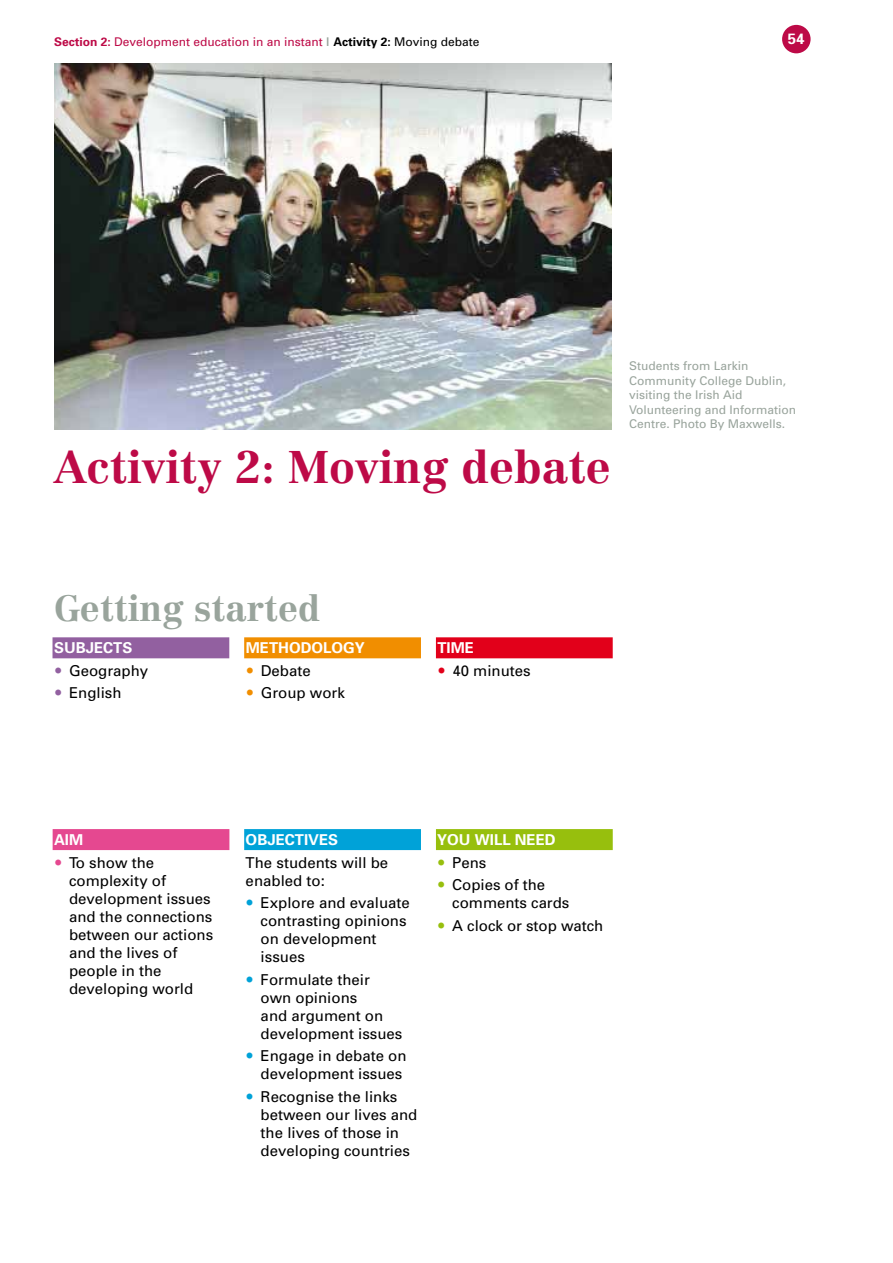
<style>
.page{position:relative;width:893px;height:1263px;background:#fff}
.page>*{position:absolute;margin:0;border:0;box-sizing:border-box;transform-origin:0 0}
.t1{font:700 45px "Centennial CE";color:#bd0a47}
.t2{font:700 36px "Centennial CE";color:#99a49c}
.t3{font:15px/18px "Univers";color:#000}
.t4{font:700 15px "Univers";color:#fff}
.t5{font:12px/14.4px "Univers";color:#99a49c}
.t6{font:12px "Univers";color:#bd0a47}
.s1{font-weight:700}
.s2{font-weight:900;color:#99a49c}
.s3{font-weight:700;color:#000}
.s4{color:#000}
</style>
<div class="page">
<div style="left:782px;top:25px;width:29px;height:28px;background:#bd0a47;border-radius:50%"></div>
<div style="left:436px;top:829px;width:177px;height:21px;background:#97bf0d"></div>
<div style="left:244px;top:829px;width:177px;height:21px;background:#00a2d8"></div>
<div style="left:436px;top:637px;width:177px;height:21px;background:#e2001a"></div>
<div style="left:244px;top:637px;width:177px;height:21px;background:#f18e00"></div>
<div style="left:53px;top:637px;width:176px;height:21px;background:#9260a0"></div>
<div style="left:53px;top:829px;width:176px;height:21px;background:#e54890"></div>
<img style="left:54px;top:64px;width:557px;height:365px">
<p class="t6" style="left:54px;top:34px;width:427px"><span class="s1">Section 2:</span> Development education in an instant <span class="s2">|</span> <span class="s3">Activity 2:</span> <span class="s4">Moving debate</span></p>
<p class="t4" style="left:788px;top:29px;width:18px">54</p>
<h1 class="t1" style="left:54px;top:439px;width:558px">Activity 2: Moving debate</h1>
<p class="t5" style="left:629px;top:359px;width:168px">Students from Larkin<br>Community College Dublin, visiting the Irish Aid<br>Volunteering and Information<br>Centre. Photo By Maxwells.</p>
<h2 class="t2" style="left:54px;top:586px;width:268px">Getting started</h2>
<p class="t4" style="left:54px;top:638px;width:80px">SUBJECTS</p>
<p class="t3" style="left:69px;top:659px;width:81px;line-height:22.5px">Geography<br>English</p>
<p class="t4" style="left:246px;top:638px;width:121px">METHODOLOGY</p>
<p class="t3" style="left:261px;top:659px;width:86px;line-height:22.5px">Debate<br>Group work</p>
<p class="t4" style="left:437px;top:638px;width:38px">TIME</p>
<p class="t3" style="left:452px;top:661px;width:80px">40 minutes</p>
<p class="t4" style="left:54px;top:830px;width:31px">AIM</p>
<p class="t3" style="left:69px;top:853px;width:146px">To show the complexity of development issues and the connections between our actions and the lives of people in the developing world</p>
<p class="t4" style="left:246px;top:830px;width:94px">OBJECTIVES</p>
<p class="t3" style="left:246px;top:853px;width:144px">The students will be enabled to:</p>
<p class="t3" style="left:261px;top:893px;width:151px">Explore and evaluate contrasting opinions on development issues</p>
<p class="t3" style="left:261px;top:970px;width:143px">Formulate their own opinions<br>and argument on development issues</p>
<p class="t3" style="left:261px;top:1046px;width:147px">Engage in debate on development issues</p>
<p class="t3" style="left:261px;top:1087px;width:158px">Recognise the links between our lives and the lives of those in developing countries</p>
<p class="t4" style="left:437px;top:830px;width:120px">YOU WILL NEED</p>
<p class="t3" style="left:452px;top:851px;width:94px;line-height:22.5px">Pens<br>Copies of the</p>
<p class="t3" style="left:452px;top:891px;width:153px;line-height:22.5px">comments cards<br>A clock or stop watch</p>
</div>
